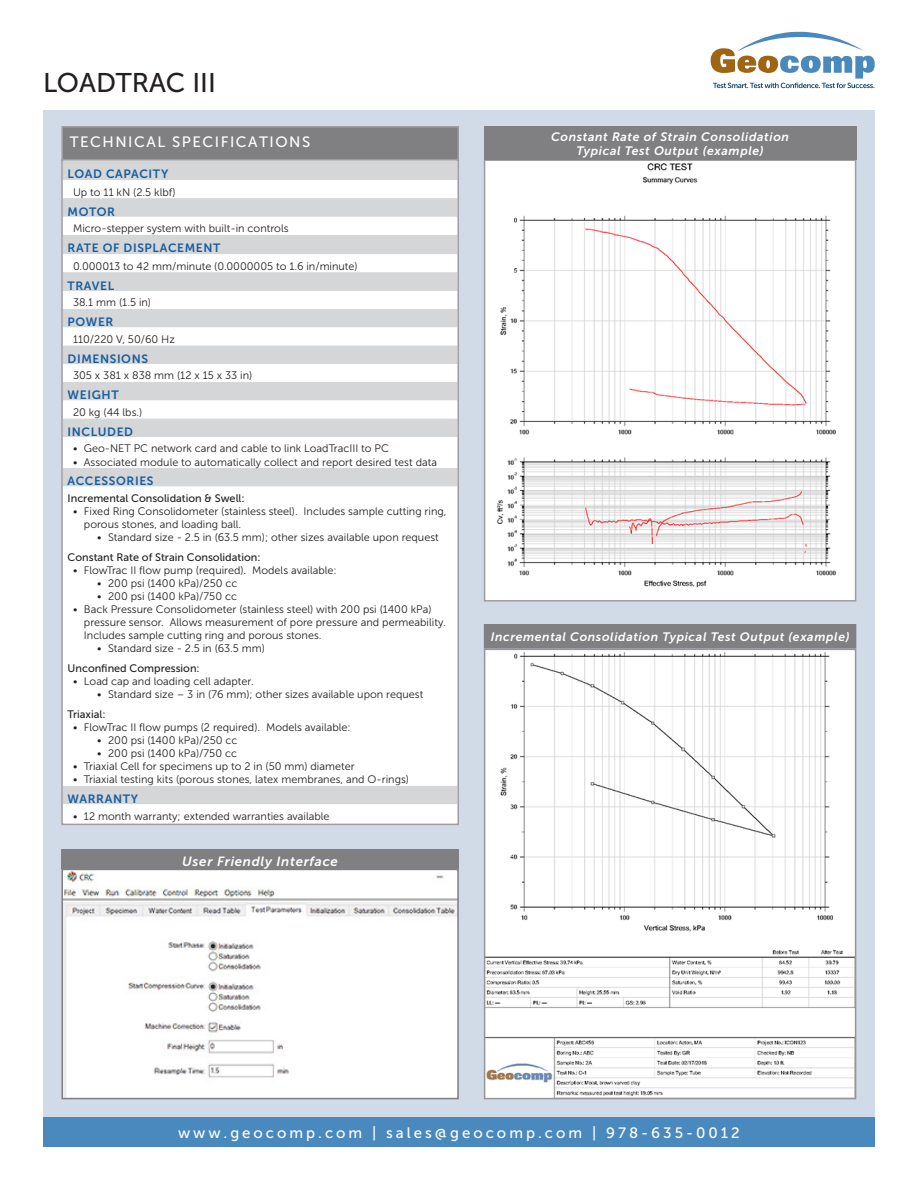
<style>
.page{position:relative;width:918px;height:1188px;background:#fff}
.page>*{position:absolute;margin:0;border:0;box-sizing:border-box;transform-origin:0 0}
.t1{font:27px "Museo Sans 500";color:#231f20}
.t2{font:15px "Museo Sans 500";letter-spacing:.2em;color:#fff}
.t3{font:15px "Museo Sans 500";letter-spacing:.1em;color:#fff}
.t4{font:italic 13.35px "Museo Sans 700";letter-spacing:.05em;color:#fff}
.t5{font:italic 12.15px/13.5px "Museo Sans 700";letter-spacing:.05em;color:#fff;text-align:center}
.t6{font:12.15px "Museo Sans 700";letter-spacing:.05em;color:#175d9e}
.t7{font:12px "Museo Sans 700";letter-spacing:.05em;color:#175d9e}
.t8{font:10.95px/13px "Museo Sans 300";color:#231f20}
.t9{font:10.95px "Museo Sans 500";color:#231f20}
</style>
<div class="page">
<div style="left:43px;top:111px;width:832px;height:1006px;background:#d1dbe7"></div>
<div style="left:43px;top:1117px;width:832px;height:30px;background:#4a89be"></div>
<div style="left:61px;top:126px;width:398px;height:35px;background:#808083;border:2px solid #9d9da1"></div>
<div style="left:64px;top:162px;width:392px;height:55px;background:#d5d6d8"></div>
<div style="left:63px;top:180px;width:395px;height:18px;background:#fff"></div>
<svg style="left:64px;top:217px;width:392px;height:605px;fill:#fff"></svg>
<div style="left:61px;top:159px;width:398px;height:666px;border:2px solid #9d9da1"></div>
<img style="left:64px;top:872px;width:392px;height:224px">
<div style="left:61px;top:869px;width:398px;height:230px;border:2px solid #808083"></div>
<div style="left:61px;top:850px;width:398px;height:19px;background:#808083"></div>
<img style="left:487px;top:162px;width:366px;height:437px">
<div style="left:484px;top:159px;width:372px;height:443px;border:2px solid #9d9da1"></div>
<div style="left:484px;top:126px;width:372px;height:34px;background:#808083"></div>
<div style="left:485px;top:625px;width:371px;height:23px;background:#808083"></div>
<div style="left:484px;top:624px;width:372px;height:25px;border:2px solid #808083"></div>
<svg style="left:711px;top:32px;width:164px;height:56px"></svg>
<img style="left:487px;top:652px;width:366px;height:444px">
<div style="left:484px;top:649px;width:372px;height:450px;border:2px solid #959599"></div>
<h1 class="t1" style="left:43px;top:67px;width:174px">LOADTRAC III</h1>
<h2 class="t3" style="left:70px;top:133px;width:242px">TECHNICAL SPECIFICATIONS</h2>
<p class="t7" style="left:68px;top:167px;width:102px">LOAD CAPACITY</p>
<p class="t8" style="left:73px;top:186px;width:104px">Up to 11 kN (2.5 klbf)</p>
<p class="t7" style="left:68px;top:205px;width:49px">MOTOR</p>
<p class="t8" style="left:73px;top:222px;width:217px">Micro-stepper system with built-in controls</p>
<p class="t7" style="left:68px;top:241px;width:154px">RATE OF DISPLACEMENT</p>
<p class="t8" style="left:73px;top:259px;width:286px">0.000013 to 42 mm/minute (0.0000005 to 1.6 in/minute)</p>
<p class="t7" style="left:68px;top:279px;width:48px">TRAVEL</p>
<p class="t8" style="left:73px;top:296px;width:80px">38.1 mm (1.5 in)</p>
<p class="t7" style="left:68px;top:315px;width:47px">POWER</p>
<p class="t8" style="left:73px;top:333px;width:103px">110/220 V, 50/60 Hz</p>
<p class="t7" style="left:68px;top:352px;width:82px">DIMENSIONS</p>
<p class="t8" style="left:73px;top:369px;width:181px">305 x 381 x 838 mm (12 x 15 x 33 in)</p>
<p class="t6" style="left:68px;top:388px;width:53px">WEIGHT</p>
<p class="t8" style="left:73px;top:406px;width:71px">20 kg (44 lbs.)</p>
<p class="t7" style="left:68px;top:425px;width:67px">INCLUDED</p>
<p class="t8" style="left:73px;top:442px;width:317px">• Geo-NET PC network card and cable to link LoadTracIII to PC</p>
<p class="t8" style="left:73px;top:455px;width:365px">• Associated module to automatically collect and report desired test data</p>
<p class="t7" style="left:68px;top:475px;width:87px">ACCESSORIES</p>
<p class="t9" style="left:68px;top:492px;width:179px">Incremental Consolidation &amp; Swell:</p>
<p class="t8" style="left:84px;top:505px;width:364px;text-indent:-11px">• Fixed Ring Consolidometer (stainless steel). Includes sample cutting ring, porous stones, and loading ball.</p>
<p class="t8" style="left:97px;top:531px;width:343px">• Standard size - 2.5 in (63.5 mm); other sizes available upon request</p>
<p class="t9" style="left:68px;top:551px;width:195px">Constant Rate of Strain Consolidation:</p>
<p class="t8" style="left:73px;top:564px;width:265px">• FlowTrac II flow pump (required). Models available:</p>
<p class="t8" style="left:97px;top:577px;width:142px">• 200 psi (1400 kPa)/250 cc</p>
<p class="t8" style="left:97px;top:590px;width:141px">• 200 psi (1400 kPa)/750 cc</p>
<p class="t8" style="left:84px;top:603px;width:363px;text-indent:-11px">• Back Pressure Consolidometer (stainless steel) with 200 psi (1400 kPa) pressure sensor. Allows measurement of pore pressure and permeability.<br>Includes sample cutting ring and porous stones.</p>
<p class="t8" style="left:97px;top:642px;width:169px">• Standard size - 2.5 in (63.5 mm)</p>
<p class="t9" style="left:68px;top:662px;width:134px">Unconfined Compression:</p>
<p class="t8" style="left:73px;top:675px;width:182px">• Load cap and loading cell adapter.</p>
<p class="t8" style="left:97px;top:688px;width:328px">• Standard size – 3 in (76 mm); other sizes available upon request</p>
<p class="t9" style="left:68px;top:708px;width:39px">Triaxial:</p>
<p class="t8" style="left:73px;top:721px;width:279px">• FlowTrac II flow pumps (2 required). Models available:</p>
<p class="t8" style="left:97px;top:734px;width:142px">• 200 psi (1400 kPa)/250 cc</p>
<p class="t8" style="left:97px;top:747px;width:141px">• 200 psi (1400 kPa)/750 cc</p>
<p class="t8" style="left:73px;top:760px;width:283px">• Triaxial Cell for specimens up to 2 in (50 mm) diameter</p>
<p class="t8" style="left:73px;top:773px;width:337px">• Triaxial testing kits (porous stones, latex membranes, and O-rings)</p>
<p class="t7" style="left:68px;top:792px;width:72px">WARRANTY</p>
<p class="t8" style="left:73px;top:810px;width:258px">• 12 month warranty; extended warranties available</p>
<p class="t4" style="left:182px;top:853px;width:157px">User Friendly Interface</p>
<p class="t5" style="left:551px;top:130px;width:239px">Constant Rate of Strain Consolidation<br>Typical Test Output (example)</p>
<p class="t5" style="left:491px;top:630px;width:360px">Incremental Consolidation Typical Test Output (example)</p>
<h2 class="t2" style="left:178px;top:1124px;width:563px">www.geocomp.com | sales@geocomp.com | 978-635-0012</h2>
</div>
